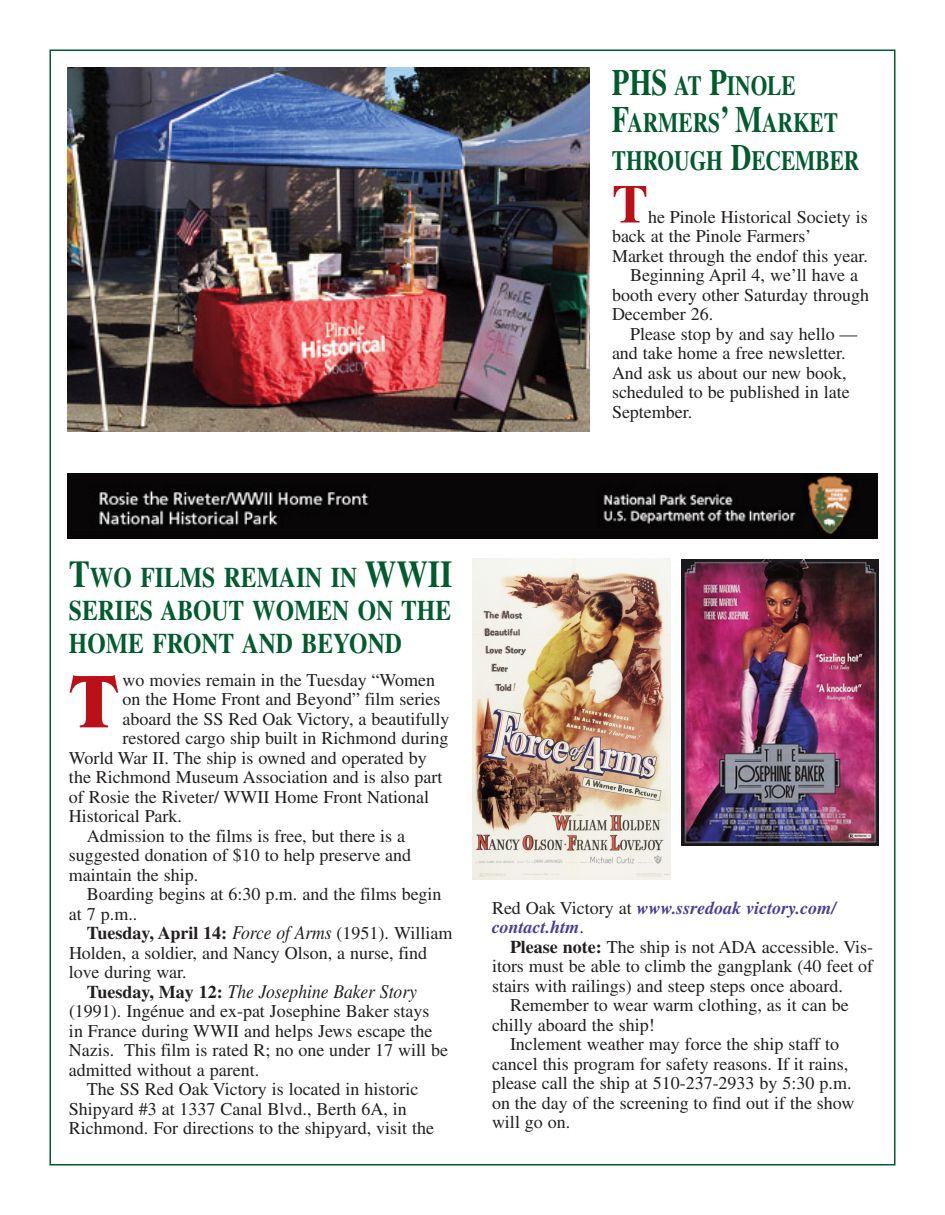
<style>
.page{position:relative;width:945px;height:1215px;background:#fff}
.page>*{position:absolute;margin:0;border:0;box-sizing:border-box;transform-origin:0 0}
.t1{font:700 78px "Benguiat";color:#bb1018}
.t2{font:700 54px "Times";color:#bb1018}
.t3{font:700 28.35px/33px "Times";color:#005b2d;text-align:justify;scale:.83 1}
.t4{font:700 27.75px/37.5px "Times";color:#005b2d;scale:.77 1}
.t5{font:italic 19.5px "Times";color:#231f20;scale:.9 1}
.t6{font:18px/19.5px "Times";color:#231f20}
.t7{font:italic 700 18px/19.5px "Times";color:#4d3c98}
.t8{font:700 18px "Times";color:#231f20}
.s1{font-size:37.05px}
.s2{font-size:37.8px}
.s3{font-weight:400;font-style:italic;font-size:19.5px}
.s4{font-weight:400}
.s5{font-weight:700;font-style:normal;font-size:18px}
.s6{font-weight:400;font-style:normal;color:#231f20}
.s7{font-weight:700}
</style>
<div class="page">
<img style="left:68px;top:473px;width:810px;height:65px">
<img style="left:472px;top:559px;width:198px;height:320px">
<img style="left:681px;top:560px;width:197px;height:285px">
<img style="left:68px;top:68px;width:522px;height:363px">
<h3 class="t4" style="left:612px;top:70px;width:323px"><span class="s1">PHS</span> AT <span class="s1">P</span>INOLE<br><span class="s1">F</span>ARMERS<span class="s1">’ M</span>ARKET<br>THROUGH <span class="s1">D</span>ECEMBER</h3>
<h2 class="t2" style="left:612px;top:186px;width:38px">T</h2>
<p class="t6" style="left:648px;top:209px;width:221px">he Pinole Historical Society is</p>
<p class="t6" style="left:612px;top:228px;width:201px">back at the Pinole Farmers’</p>
<p class="t6" style="left:612px;top:248px;width:257px">Market through the endof this year.</p>
<p class="t6" style="left:630px;top:267px;width:230px">Beginning April 4, we’ll have a</p>
<p class="t6" style="left:612px;top:287px;width:259px">booth every other Saturday through</p>
<p class="t6" style="left:612px;top:306px;width:103px">December 26.</p>
<p class="t6" style="left:630px;top:326px;width:229px">Please stop by and say hello —</p>
<p class="t6" style="left:612px;top:345px;width:235px">and take home a free newsletter.</p>
<p class="t6" style="left:612px;top:365px;width:236px">And ask us about our new book,</p>
<p class="t6" style="left:612px;top:384px;width:239px">scheduled to be published in late</p>
<p class="t6" style="left:612px;top:404px;width:82px">September.</p>
<h3 class="t3" style="left:69px;top:564px;width:463px"><span class="s2">T</span>WO FILMS REMAIN IN <span class="s2">WWII </span>SERIES ABOUT WOMEN ON THE HOME FRONT AND BEYOND</h3>
<p class="t6" style="left:123px;top:672px;width:314px">wo movies remain in the Tuesday “Women</p>
<p class="t6" style="left:123px;top:691px;width:319px">on the Home Front and Beyond” film series</p>
<p class="t6" style="left:123px;top:711px;width:328px">aboard the SS Red Oak Victory, a beautifully</p>
<p class="t6" style="left:123px;top:730px;width:327px">restored cargo ship built in Richmond during</p>
<p class="t6" style="left:69px;top:750px;width:359px">World War II. The ship is owned and operated by</p>
<p class="t6" style="left:69px;top:769px;width:375px">the Richmond Museum Association and is also part</p>
<p class="t6" style="left:69px;top:789px;width:362px">of Rosie the Riveter/ WWII Home Front National</p>
<p class="t6" style="left:69px;top:808px;width:115px">Historical Park.</p>
<p class="t6" style="left:87px;top:828px;width:320px">Admission to the films is free, but there is a</p>
<p class="t6" style="left:69px;top:847px;width:344px">suggested donation of $10 to help preserve and</p>
<p class="t6" style="left:69px;top:867px;width:131px">maintain the ship.</p>
<p class="t6" style="left:87px;top:886px;width:356px">Boarding begins at 6:30 p.m. and the films begin</p>
<p class="t6" style="left:69px;top:906px;width:70px">at 7 p.m..</p>
<p class="t8" style="left:87px;top:927px;width:367px">Tuesday, April 14: <span class="s3">Force of Arms</span> <span class="s4">(1951). William</span></p>
<p class="t6" style="left:69px;top:945px;width:360px">Holden, a soldier, and Nancy Olson, a nurse, find</p>
<p class="t6" style="left:69px;top:964px;width:119px">love during war.</p>
<p class="t5" style="left:87px;top:984px;width:368px"><span class="s5">Tuesday, May 12:</span> The Josephine Baker Story</p>
<p class="t6" style="left:69px;top:1003px;width:362px">(1991). Ingénue and ex-pat Josephine Baker stays</p>
<p class="t6" style="left:69px;top:1023px;width:365px">in France during WWII and helps Jews escape the</p>
<p class="t6" style="left:69px;top:1042px;width:381px">Nazis. This film is rated R; no one under 17 will be</p>
<p class="t6" style="left:69px;top:1062px;width:192px">admitted without a parent.</p>
<p class="t6" style="left:87px;top:1081px;width:333px">The SS Red Oak Victory is located in historic</p>
<p class="t6" style="left:69px;top:1101px;width:339px">Shipyard #3 at 1337 Canal Blvd., Berth 6A, in</p>
<p class="t6" style="left:69px;top:1120px;width:367px">Richmond. For directions to the shipyard, visit the</p>
<h1 class="t1" style="left:70px;top:673px;width:48px">T</h1>
<p class="t7" style="left:492px;top:899px;width:346px"><span class="s6">Red Oak Victory at</span> www.ssredoak victory.com/ contact.htm<span class="s6">.</span></p>
<p class="t6" style="left:492px;top:939px;width:383px;text-align:justify;text-indent:18px"><span class="s7">Please note:</span> The ship is not ADA accessible. Vis&shy;itors must be able to climb the gangplank (40 feet of stairs with railings) and steep steps once aboard.</p>
<p class="t6" style="left:492px;top:997px;width:358px;text-indent:18px">Remember to wear warm clothing, as it can be chilly aboard the ship!</p>
<p class="t6" style="left:492px;top:1036px;width:364px;text-indent:18px">Inclement weather may force the ship staff to cancel this program for safety reasons. If it rains, please call the ship at 510-237-2933 by 5:30 p.m. on the day of the screening to find out if the show will go on.</p>
</div>
